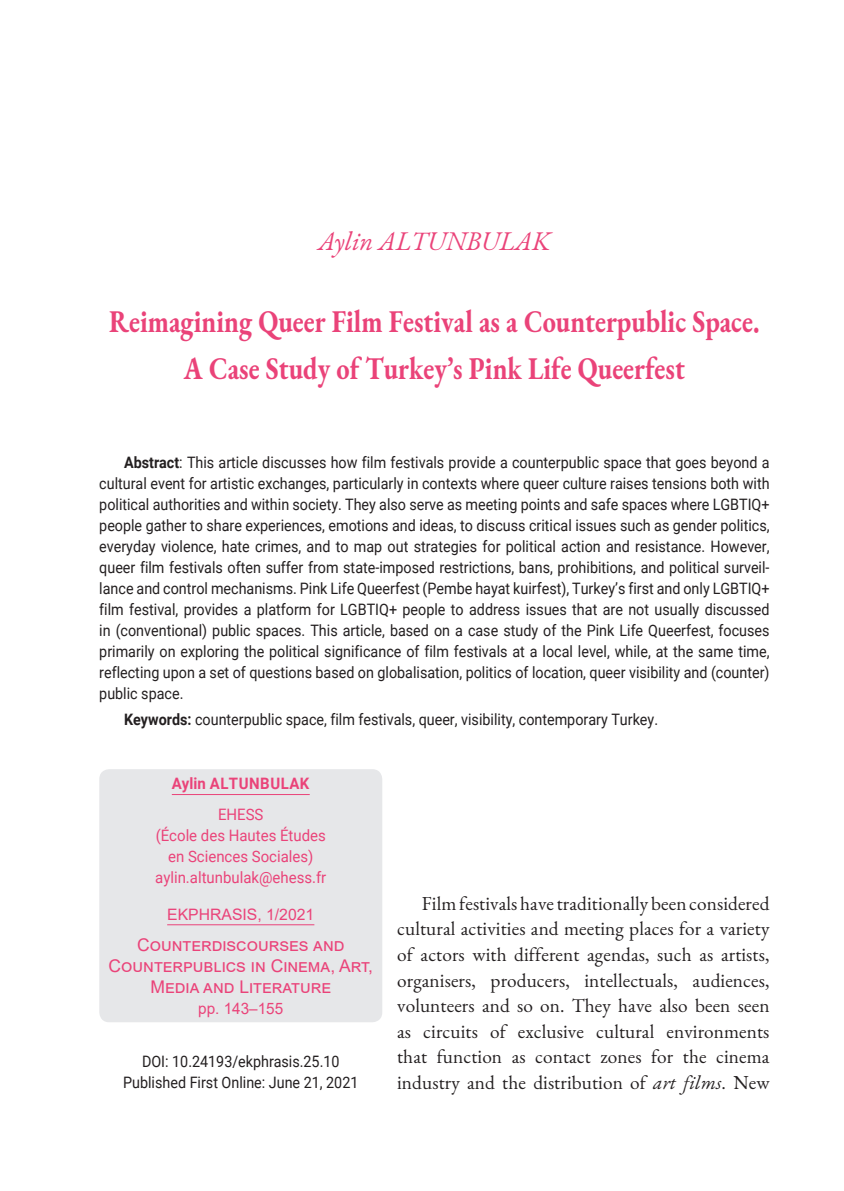
<style>
.page{position:relative;width:844px;height:1191px;background:#fff}
.page>*{position:absolute;margin:0;border:0;box-sizing:border-box;transform-origin:0 0}
.titlu_articol{font:700 31.5px/47.2px "EB Garamond";color:#ea4379;text-align:center;scale:.83 1}
.autor{font:italic 26.25px "EB Garamond";color:#ea4379}
.text{font:19.25px/25.6px "EB Garamond";letter-spacing:.005em;color:#231f20;text-align:justify}
.titlu_numar{font:17.5px/21px "Arial";color:#ea4379;text-align:center}
.abstract{font:15.75px/21px "Roboto";color:#231f20;text-align:justify;scale:.91 1}
.autor_caseta_text{font:15.75px/21px "Roboto";color:#ea4379;text-align:center;scale:.95 1}
.t1{font:15.75px "Arial";color:#ea4379}
.autor_caseta{font:700 15.75px "Roboto";letter-spacing:.035em;color:#ea4379;scale:.95 1}
.s1{font-weight:700}
.s2{font-style:italic}
</style>
<div class="page">
<div style="left:99px;top:769px;width:283px;height:253px;background:#e6e7e9;border-radius:10px"></div>
<hr style="left:167px;top:924px;width:147px;height:1px;background:#ea4379">
<hr style="left:172px;top:794px;width:137px;height:1px;background:#ea4379">
<p class="autor" style="left:318px;top:224px;width:234px">Aylin ALTUNBULAK</p>
<p class="titlu_articol" style="left:109px;top:297px;width:784px">Reimagining Queer Film Festival as a Counterpublic Space.<br>A Case Study of Turkey’s Pink Life Queerfest</p>
<p class="abstract" style="left:99px;top:452px;width:738px;text-indent:25px"><span class="s1">Abstract</span>: This article discusses how film festivals provide a counterpublic space that goes beyond a cultural event for artistic exchanges, particularly in contexts where queer culture raises tensions both with political authorities and within society. They also serve as meeting points and safe spaces where LGBTIQ+ people gather to share experiences, emotions and ideas, to discuss critical issues such as gender politics, everyday violence, hate crimes, and to map out strategies for political action and resistance. However, queer film festivals often suffer from state-imposed restrictions, bans, prohibitions, and political surveil&shy;lance and control mechanisms. Pink Life Queerfest (Pembe hayat kuirfest), Turkey’s first and only LGBTIQ+ film festival, provides a platform for LGBTIQ+ people to address issues that are not usually discussed in (conventional) public spaces. This article, based on a case study of the Pink Life Queerfest, focuses primarily on exploring the political significance of film festivals at a local level, while, at the same time, reflecting upon a set of questions based on globalisation, politics of location, queer visibility and (counter) public space.</p>
<p class="abstract" style="left:124px;top:708px;width:588px"><span class="s1">Keywords:</span> counterpublic space, film festivals, queer, visibility, contemporary Turkey.</p>
<p class="autor_caseta" style="left:172px;top:772px;width:146px">Aylin ALTUNBULAK</p>
<p class="autor_caseta_text" style="left:156px;top:803px;width:180px">EHESS<br>(École des Hautes Études en Sciences Sociales)</p>
<p class="autor_caseta_text" style="left:155px;top:866px;width:182px">aylin.altunbulak@ehess.fr</p>
<p class="t1" style="left:167px;top:903px;width:149px">EKPHRASIS, 1/2021</p>
<p class="titlu_numar" style="left:109px;top:933px;width:266px">Counterdiscourses and<br>Counterpublics in Cinema, Art,<br>Media and Literature</p>
<p class="t1" style="left:198px;top:997px;width:86px">pp. 143–155</p>
<p class="abstract" style="left:142px;top:1050px;width:218px">DOI: 10.24193/ekphrasis.25.10</p>
<p class="abstract" style="left:123px;top:1071px;width:260px">Published First Online: June 21, 2021</p>
<p class="text" style="left:397px;top:890px;width:374px;text-indent:25px">Film festivals have traditionally been considered cultural activities and meeting places for a variety of actors with different agendas, such as artists, organisers, producers, intellectuals, audiences, volunteers and so on. They have also been seen as circuits of exclusive cultural environments that function as contact zones for the cinema industry and the distribution of <span class="s2">art films</span>. New</p>
</div>
